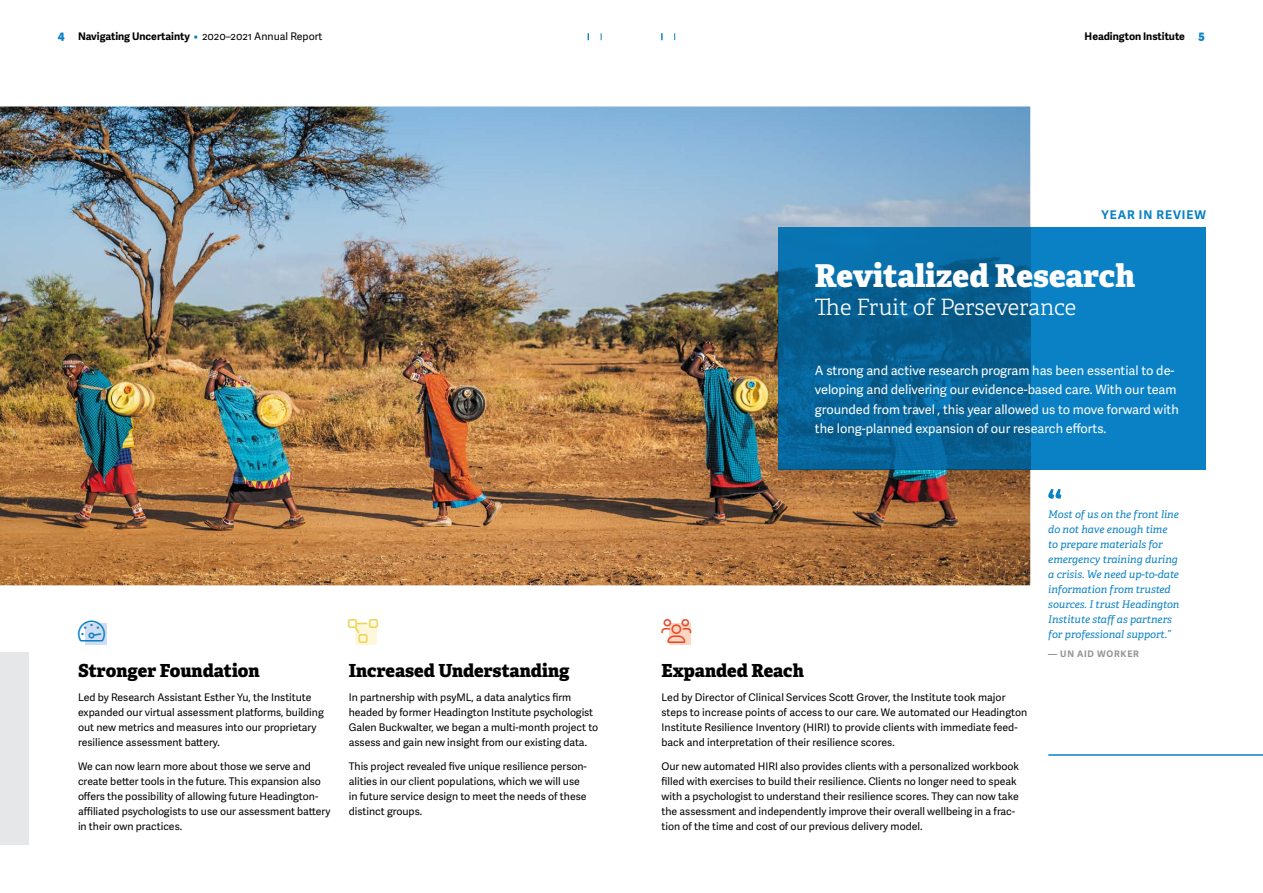
<style>
.page{position:relative;width:1263px;height:893px;background:#fff}
.page>*{position:absolute;margin:0;border:0;box-sizing:border-box;transform-origin:0 0}
.t1{font:800 31.5px "Adelle";letter-spacing:-.005em;color:#fff}
.t2{font:300 22.5px "Adelle";letter-spacing:-.005em;color:#fff}
.t3{font:800 18px "Adelle";color:#000}
.t4{font:12.75px/19.5px "Adelle Sans";color:#fff}
.t5{font:700 12px "Adelle Sans";letter-spacing:.08em;color:#0a81c5}
.t6{font:10.5px/15px "Adelle Sans";color:#000}
.t7{font:italic 10.5px/15px "Adelle PE";color:#0a81c5}
.t8{font:700 10.5px "Adelle Sans";color:#000}
.t9{font:700 9px "Adelle Sans";letter-spacing:.08em;color:#939598}
.s1{font-family:"Adelle Sans Cnd Xb";font-weight:400;font-size:12.75px;color:#0a81c5}
.s2{color:#0a81c5}
.s3{font-weight:400}
</style>
<div class="page">
<svg style="left:1048px;top:489px;width:13px;height:10px"></svg>
<div style="left:86px;top:624px;width:21px;height:21px;background:#d0dcf1"></div>
<div style="left:356px;top:624px;width:21px;height:21px;background:#fff7db"></div>
<div style="left:669px;top:624px;width:21px;height:21px;background:#fbd6c3"></div>
<div style="left:0;top:652px;width:29px;height:193px;background:#e6e7e8"></div>
<img style="left:0;top:107px;width:1030px;height:478px">
<hr style="left:1048px;top:754px;width:215px;height:2px;background:#0a81c5">
<svg style="left:778px;top:227px;width:428px;height:243px;background:#086faa"></svg>
<svg style="left:85px;top:623px;width:20px;height:19px"></svg>
<svg style="left:355px;top:623px;width:22px;height:20px"></svg>
<svg style="left:669px;top:623px;width:22px;height:20px"></svg>
<p class="t8" style="left:58px;top:28px;width:266px"><span class="s1">4</span> Navigating Uncertainty <span class="s2">•</span> <span class="s3">2020–2021 Annual Report</span></p>
<p class="t8" style="left:1085px;top:28px;width:122px">Headington Institute <span class="s1">5</span></p>
<p class="t5" style="left:1101px;top:206px;width:106px">YEAR IN REVIEW</p>
<h1 class="t1" style="left:815px;top:255px;width:321px">Revitalized Research</h1>
<h2 class="t2" style="left:815px;top:294px;width:263px">The Fruit of Perseverance</h2>
<p class="t4" style="left:815px;top:360px;width:365px">A strong and active research program has been essential to de&shy;veloping and delivering our evidence-based care. With our team grounded from travel , this year allowed us to move forward with the long-planned expansion of our research efforts.</p>
<h3 class="t3" style="left:78px;top:659px;width:183px">Stronger Foundation</h3>
<p class="t6" style="left:78px;top:689px;width:247px">Led by Research Assistant Esther Yu, the Institute expanded our virtual assessment platforms, building out new metrics and measures into our proprietary resilience assessment battery.</p>
<p class="t6" style="left:78px;top:758px;width:254px">We can now learn more about those we serve and create better tools in the future. This expansion also offers the possibility of allowing future Headington&shy;affiliated psychologists to use our assessment battery in their own practices.</p>
<h3 class="t3" style="left:349px;top:659px;width:222px">Increased Understanding</h3>
<p class="t6" style="left:349px;top:689px;width:251px">In partnership with psyML, a data analytics firm headed by former Headington Institute psychologist Galen Buckwalter, we began a multi-month project to assess and gain new insight from our existing data.</p>
<p class="t6" style="left:349px;top:758px;width:240px">This project revealed five unique resilience person&shy;alities in our client populations, which we will use in future service design to meet the needs of these distinct groups.</p>
<h3 class="t3" style="left:661px;top:659px;width:144px">Expanded Reach</h3>
<p class="t6" style="left:661px;top:689px;width:367px">Led by Director of Clinical Services Scott Grover, the Institute took major steps to increase points of access to our care. We automated our Headington Institute Resilience Inventory (HIRI) to provide clients with immediate feed&shy;back and interpretation of their resilience scores.</p>
<p class="t6" style="left:661px;top:758px;width:359px">Our new automated HIRI also provides clients with a personalized workbook filled with exercises to build their resilience. Clients no longer need to speak with a psychologist to understand their resilience scores. They can now take the assessment and independently improve their overall wellbeing in a frac&shy;tion of the time and cost of our previous delivery model.</p>
<p class="t7" style="left:1048px;top:506px;width:133px">Most of us on the front line do not have enough time to prepare materials for emergency training during a crisis. We need up-to-date information from trusted sources. I trust Headington<br>Institute staff as partners for professional support.”</p>
<p class="t9" style="left:1048px;top:648px;width:92px">— UN AID WORKER</p>
</div>
